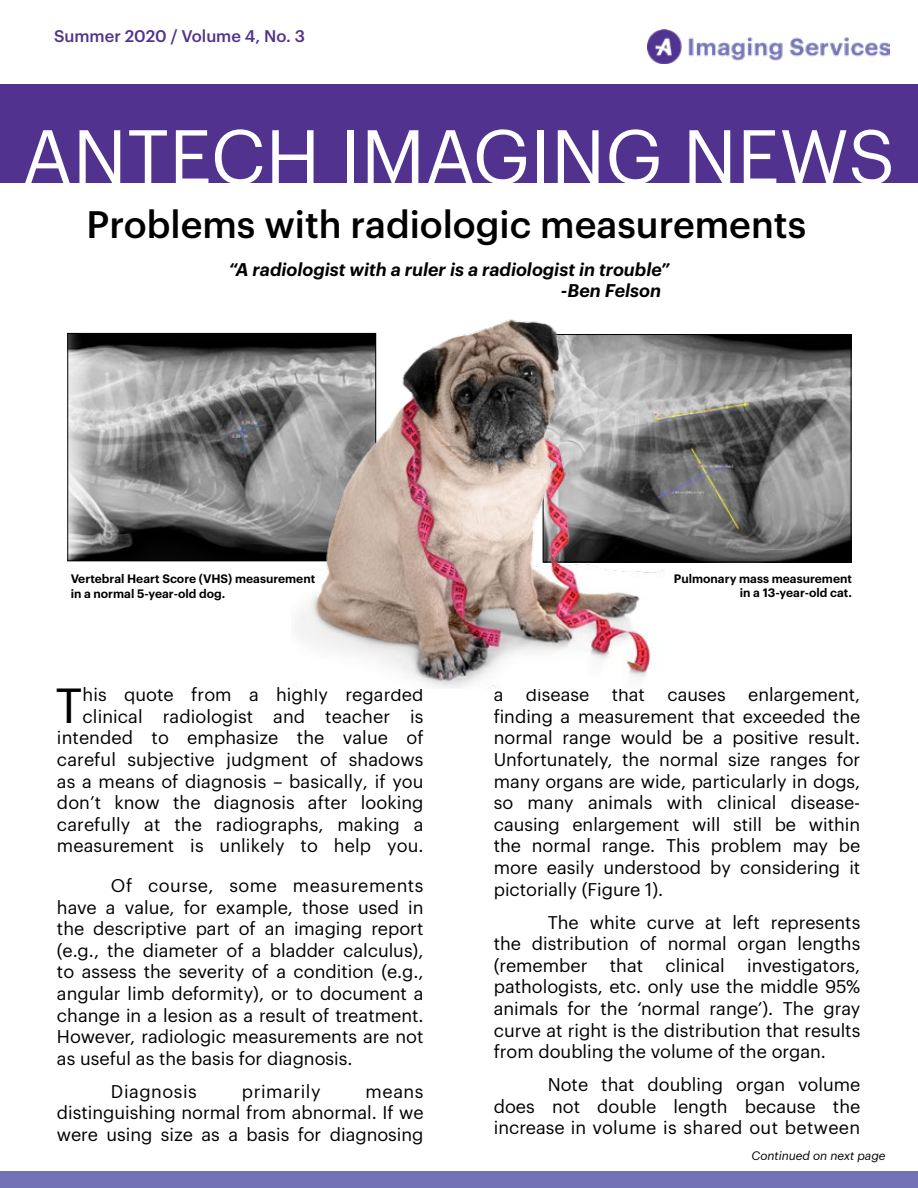
<style>
.page{position:relative;width:918px;height:1188px;background:#fff}
.page>*{position:absolute;margin:0;border:0;box-sizing:border-box;transform-origin:0 0}
.t1{font:75px "Graphik";color:#fff}
.t2{font:48.15px "Graphik";color:#000}
.t3{font:500 37.5px "Graphik";color:#000}
.t4{font:18px/21.6px "Graphik";letter-spacing:.005em;color:#000;text-align:justify}
.t5{font:italic 600 18px/21.6px "Graphik";color:#000}
.t6{font:18px "Graphik";letter-spacing:.03em;color:#000}
.t7{font:500 16.5px "Graphik";color:#51328e}
.t8{font:600 12px/14.4px "Graphik";color:#000;text-align:right}
.t9{font:italic 12px "Graphik";color:#000}
</style>
<div class="page">
<div style="left:0;top:1172px;width:918px;height:16px;background:#7372b5"></div>
<img style="left:648px;top:29px;width:242px;height:35px">
<div style="left:0;top:84px;width:918px;height:99px;background:#51328e"></div>
<img style="left:70px;top:335px;width:221px;height:224px">
<img style="left:665px;top:336px;width:184px;height:224px">
<img style="left:291px;top:319px;width:374px;height:370px">
<p class="t7" style="left:54px;top:24px;width:252px">Summer 2020 / Volume 4, No. 3</p>
<h1 class="t1" style="left:22px;top:100px;width:875px">ANTECH IMAGING NEWS</h1>
<h3 class="t3" style="left:87px;top:196px;width:721px">Problems with radiologic measurements</h3>
<p class="t5" style="left:561px;top:257px;width:110px;text-indent:-332px">“A radiologist with a ruler is a radiologist in trouble” -Ben Felson</p>
<p class="t8" style="left:71px;top:571px;width:246px;text-align:left">Vertebral Heart Score (VHS) measurement in a normal 5-year-old dog.</p>
<p class="t8" style="left:674px;top:570px;width:180px">Pulmonary mass measurement in a 13-year-old cat.</p>
<p class="t4" style="left:57px;top:682px;width:368px;text-align:right">his quote from a highly regarded clinical radiologist and teacher is intended to emphasize the value of careful subjective judgment of shadows as a means of diagnosis – basically, if you don’t know the diagnosis after looking carefully at the radiographs, making a measurement is unlikely to help you.</p>
<p class="t4" style="left:57px;top:873px;width:368px;text-indent:54px">Of course, some measurements have a value, for example, those used in the descriptive part of an imaging report (e.g., the diameter of a bladder calculus), to assess the severity of a condition (e.g., angular limb deformity), or to document a change in a lesion as a result of treatment.<br>However, radiologic measurements are not as useful as the basis for diagnosis.</p>
<p class="t6" style="left:111px;top:1078px;width:87px">Diagnosis</p>
<p class="t6" style="left:242px;top:1078px;width:80px">primarily</p>
<h2 class="t2" style="left:56px;top:669px;width:29px">T</h2>
<p class="t4" style="left:57px;top:1079px;width:368px;text-indent:309px">means distinguishing normal from abnormal. If we were using size as a basis for diagnosing</p>
<p class="t4" style="left:494px;top:682px;width:368px">a disease that causes enlargement, finding a measurement that exceeded the normal range would be a positive result.<br>Unfortunately, the normal size ranges for many organs are wide, particularly in dogs, so many animals with clinical disease&shy;causing enlargement will still be within the normal range. This problem may be more easily understood by considering it pictorially (Figure 1).</p>
<p class="t4" style="left:494px;top:910px;width:368px;text-indent:54px">The white curve at left represents the distribution of normal organ lengths (remember that clinical investigators, pathologists, etc. only use the middle 95% animals for the ‘normal range’). The gray curve at right is the distribution that results from doubling the volume of the organ.</p>
<p class="t4" style="left:494px;top:1072px;width:368px;text-indent:54px">Note that doubling organ volume does not double length because the increase in volume is shared out between</p>
<p class="t9" style="left:751px;top:1147px;width:136px">Continued on next page</p>
</div>
